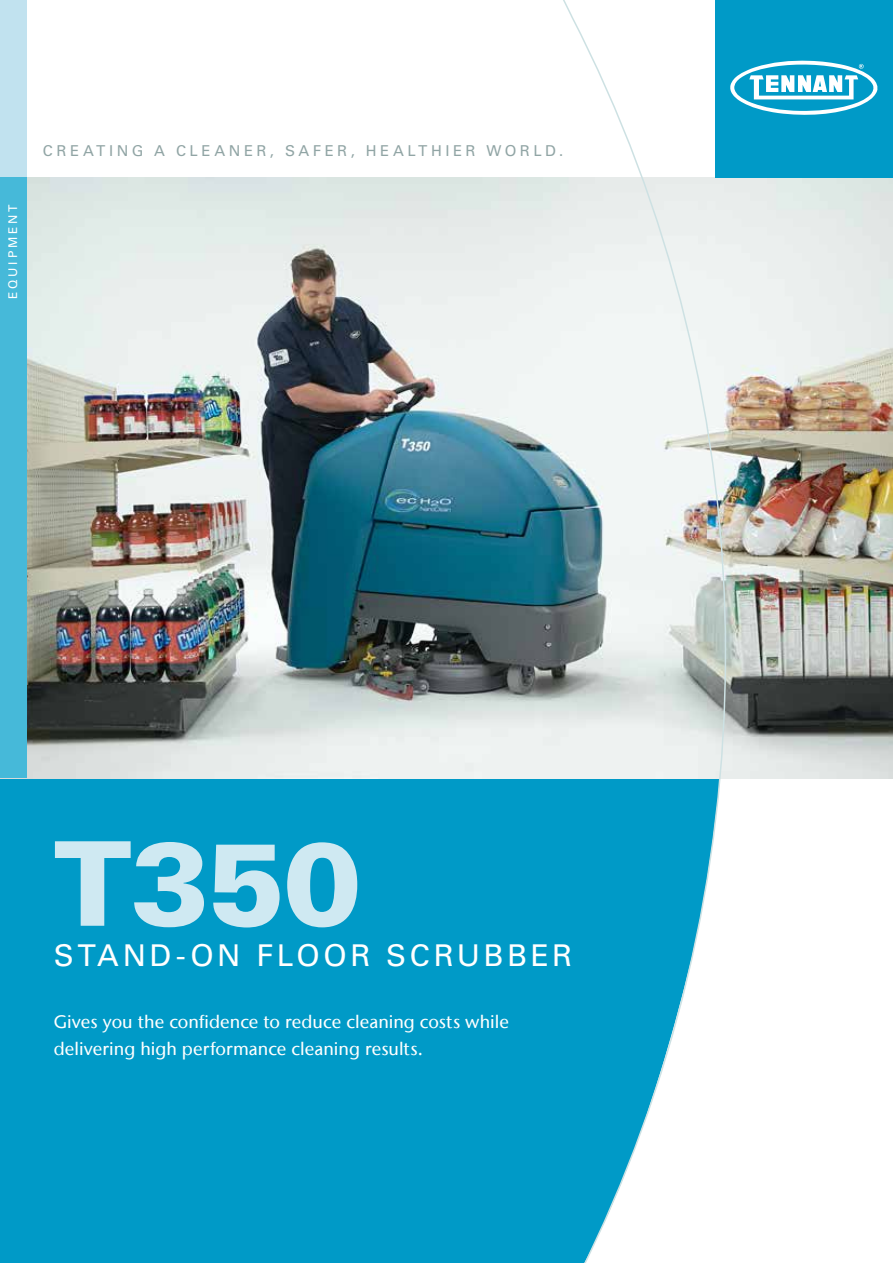
<style>
.page{position:relative;width:893px;height:1263px;background:#fff}
.page>*{position:absolute;margin:0;border:0;box-sizing:border-box;transform-origin:0 0}
.t1{font:900 117px "Univers LT Std";color:#cfe9f2}
.t2{font:30px "Univers LT Std";letter-spacing:.12em;color:#fff}
.t3{font:500 18px/27px "Stone Sans IIITC Com";color:#fff}
.t4{font:15px "Univers LT Std";letter-spacing:.235em;color:#91a5a5}
.t5{font:12px "Univers LT Std";letter-spacing:.24em;color:#fff}
</style>
<div class="page">
<div style="left:0;top:685px;width:819px;height:578px;background:#009ac7"></div>
<div style="left:727px;top:778px;width:166px;height:485px;background:#fff"></div>
<img style="left:26px;top:177px;width:867px;height:601px">
<svg style="left:563px;top:0;width:8px;height:14px"></svg>
<svg style="left:569px;top:14px;width:158px;height:1249px"></svg>
<div style="left:0;top:0;width:26px;height:215px;background:#c1e2ef"></div>
<div style="left:0;top:177px;width:26px;height:601px;background:#46b9d9"></div>
<div style="left:715px;top:0;width:178px;height:177px;background:#009ac7"></div>
<svg style="left:730px;top:60px;width:148px;height:55px"></svg>
<p class="t5" style="left:6px;top:299px;width:96px;rotate:-90deg">EQUIPMENT</p>
<p class="t4" style="left:43px;top:142px;width:522px">CREATING A CLEANER, SAFER, HEALTHIER WORLD.</p>
<h1 class="t1" style="left:54px;top:810px;width:309px">T350</h1>
<h2 class="t2" style="left:54px;top:937px;width:520px">STAND-ON FLOOR SCRUBBER</h2>
<p class="t3" style="left:54px;top:1008px;width:457px">Gives you the confidence to reduce cleaning costs while delivering high performance cleaning results.</p>
</div>
